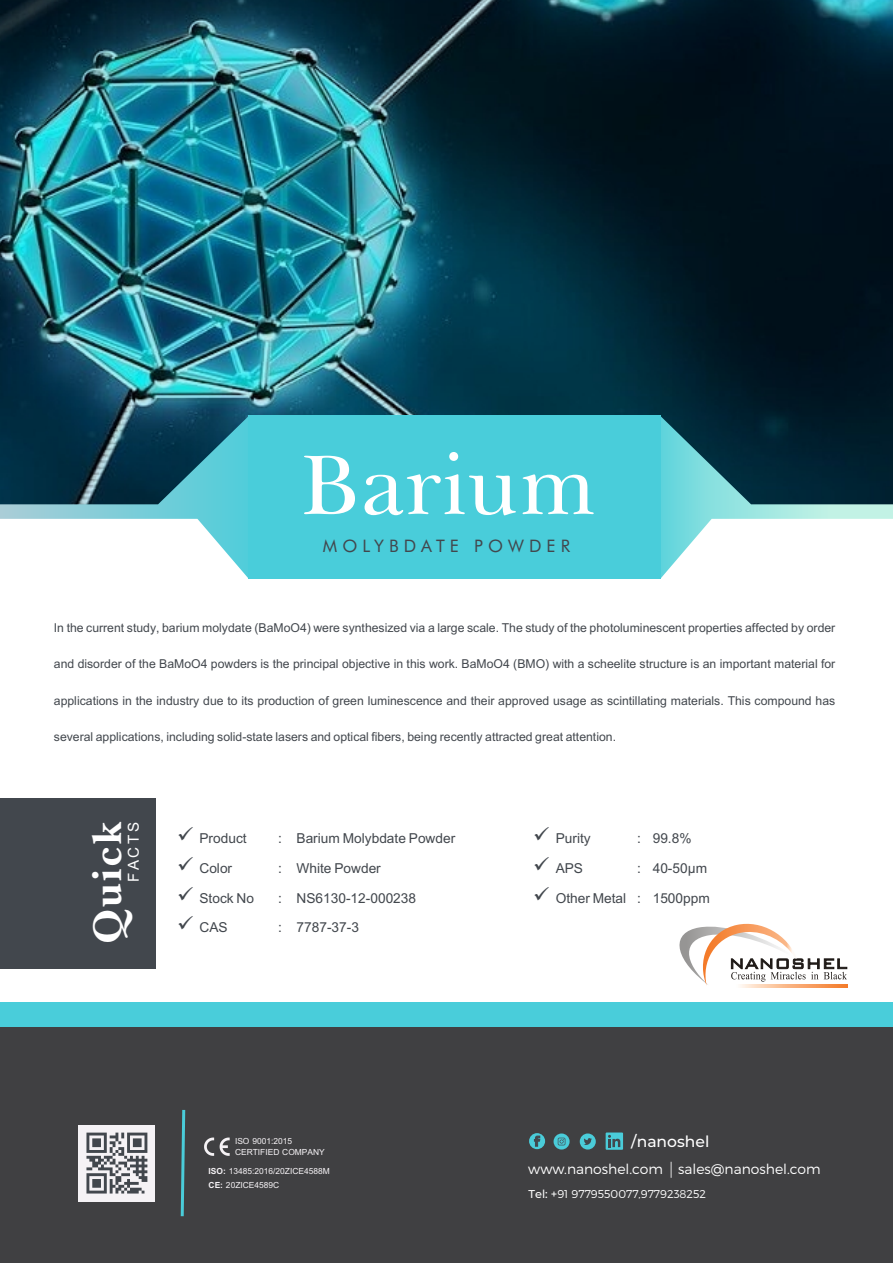
<style>
.page{position:relative;width:893px;height:1263px;background:#fff}
.page>*{position:absolute;margin:0;border:0;box-sizing:border-box;transform-origin:0 0}
.t1{font:87px "Baskerville BT";color:#fff}
.t2{font:700 47.55px "Baskerville";color:#fff}
.t3{font:23.25px "Browallia New";letter-spacing:.11em;color:#fff}
.t4{font:21px/29.7px "Browallia New";color:#42474d}
.t5{font:18.75px/36.3px "Browallia New";color:#42474d;text-align:justify}
.t6{font:17.25px "Futura BT";letter-spacing:.295em;color:#42474d}
.t7{font:15.6px "Montserrat";color:#fff}
.t8{font:300 13.95px "Montserrat";color:#fff}
.t9{font:12.9px/10.9px "Browallia New";color:#f5f2f5}
.t10{font:300 11.25px "Montserrat";color:#fff}
.s1{font-weight:700}
.s2{font-weight:400}
</style>
<div class="page">
<div style="left:0;top:1009px;width:893px;height:254px;background:#404042"></div>
<div style="left:0;top:1003px;width:893px;height:23px;background:#49cdda"></div>
<img style="left:0;top:0;width:893px;height:416px">
<svg style="left:0;top:416px;width:248px;height:162px"></svg>
<svg style="left:661px;top:416px;width:232px;height:162px"></svg>
<div style="left:248px;top:416px;width:413px;height:163px;background:#49cdda"></div>
<svg style="left:220px;top:1137px;width:10px;height:19px"></svg>
<svg style="left:204px;top:1137px;width:10px;height:19px"></svg>
<div style="left:79px;top:1125px;width:76px;height:76px;background:#f5f2f5"></div>
<svg style="left:86px;top:1132px;width:61px;height:61px"></svg>
<svg style="left:181px;top:1110px;width:4px;height:106px"></svg>
<svg style="left:671px;top:1162px;width:1px;height:16px"></svg>
<svg style="left:580px;top:1133px;width:16px;height:16px"></svg>
<svg style="left:583px;top:1138px;width:13px;height:12px"></svg>
<svg style="left:606px;top:1132px;width:17px;height:18px"></svg>
<svg style="left:608px;top:1135px;width:12px;height:12px"></svg>
<svg style="left:529px;top:1133px;width:16px;height:16px"></svg>
<svg style="left:554px;top:1133px;width:16px;height:16px"></svg>
<svg style="left:534px;top:1136px;width:12px;height:14px"></svg>
<svg style="left:558px;top:1138px;width:7px;height:7px"></svg>
<div style="left:0;top:798px;width:156px;height:170px;background:#42474d"></div>
<svg style="left:679px;top:923px;width:168px;height:62px"></svg>
<svg style="left:737px;top:984px;width:110px;height:4px"></svg>
<h1 class="t1" style="left:299px;top:448px;width:298px">Barium</h1>
<p class="t6" style="left:323px;top:539px;width:249px">MOLYBDATE POWDER</p>
<p class="t5" style="left:54px;top:609px;width:783px">In the current study, barium molydate (BaMoO4) were synthesized via a large scale. The study of the photoluminescent properties affected by order and disorder of the BaMoO4 powders is the principal objective in this work. BaMoO4 (BMO) with a scheelite structure is an important material for applications in the industry due to its production of green luminescence and their approved usage as scintillating materials. This compound has several applications, including solid-state lasers and optical fibers, being recently attracted great attention.</p>
<h2 class="t2" style="left:92px;top:944px;width:126px;rotate:-90deg">Quick</h2>
<p class="t3" style="left:119px;top:882px;width:61px;rotate:-90deg">FACTS</p>
<p class="t4" style="left:177px;top:823px;width:280px">✓: Barium Molybdate Powder</p>
<p class="t4" style="left:199px;top:823px;width:49px">Product<br>Color</p>
<p class="t4" style="left:177px;top:852px;width:205px">✓: White Powder</p>
<p class="t4" style="left:199px;top:882px;width:218px">Stock No : NS6130-12-000238<br>CAS</p>
<p class="t4" style="left:177px;top:912px;width:183px">✓: 7787-37-3</p>
<p class="t4" style="left:533px;top:823px;width:160px">✓Purity : 99.8%</p>
<p class="t4" style="left:556px;top:852px;width:156px">APS<br>Other Metal : 1500ppm</p>
<p class="t4" style="left:533px;top:852px;width:175px">✓ : 40-50µm</p>
<p class="t9" style="left:235px;top:1135px;width:91px">ISO 9001:2015<br>CERTIFIED COMPANY</p>
<p class="t9" style="left:209px;top:1163px;width:123px;line-height:14.2px"><span class="s1">ISO:</span> 13485:2016/20ZICE4588M<br><span class="s1">CE:</span> 20ZICE4589C</p>
<p class="t7" style="left:631px;top:1132px;width:80px">/nanoshel</p>
<p class="t8" style="left:528px;top:1160px;width:294px">www.nanoshel.com sales@nanoshel.com</p>
<p class="t10" style="left:528px;top:1187px;width:179px"><span class="s2">Tel: +</span>91 9779550077,9779238252</p>
</div>
